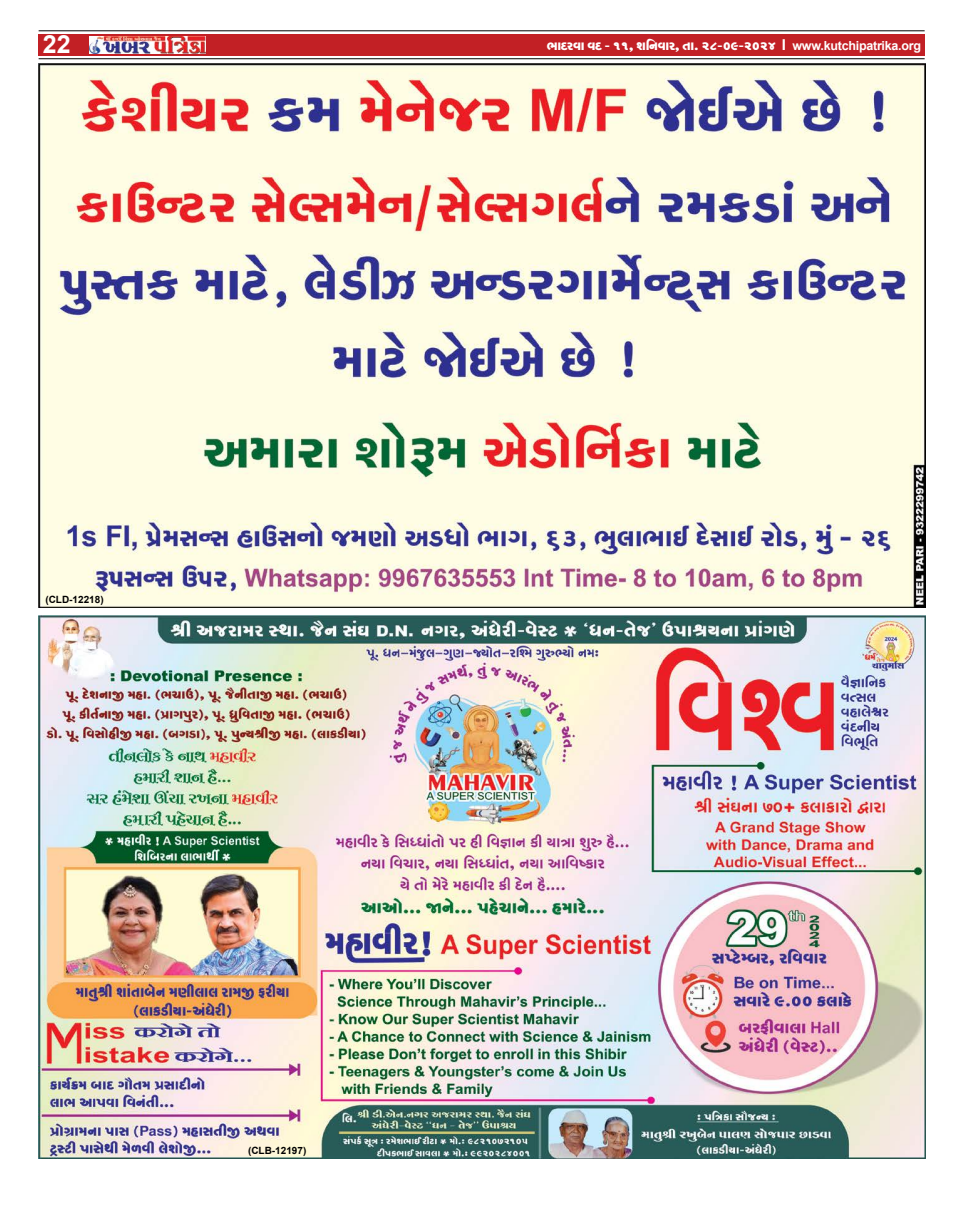
<style>
.page{position:relative;width:964px;height:1205px;background:#fff}
.page>*{position:absolute;margin:0;border:0;box-sizing:border-box;transform-origin:0 0}
.t1{font:700 25px "Arial";color:#fff}
.t2{font:15px "SHREE GUJ7";letter-spacing:-.02em;color:#fff}
.t3{font:700 10px "Arial";color:#000}
.s1{font-family:"Arial";font-weight:700}
.s2{font-family:"Arial";font-weight:700;font-size:12.5px}
</style>
<div class="page">
<div style="left:39px;top:34px;width:886px;height:21px;background:#c22025"></div>
<hr style="left:39px;top:58px;width:885px;height:1px;background:#000">
<hr style="left:39px;top:30px;width:885px;height:1px;background:#000">
<img style="left:89px;top:36px;width:116px;height:17px">
<img style="left:39px;top:615px;width:886px;height:543px">
<img style="left:39px;top:64px;width:886px;height:543px">
<h1 class="t1" style="left:43px;top:27px;width:29px">22</h1>
<p class="t2" style="left:547px;top:38px;width:376px">cpv$fhp hv$ - 11, ir“hpf, sp. 28-09-2024 <span class="s1">I</span> <span class="s2">www.kutchipatrika.org</span></p>
<p class="t3" style="left:45px;top:592px;width:60px">(CLD-12218)</p>
<p class="t3" style="left:248px;top:1143px;width:60px">(CLB-12197)</p>
</div>
